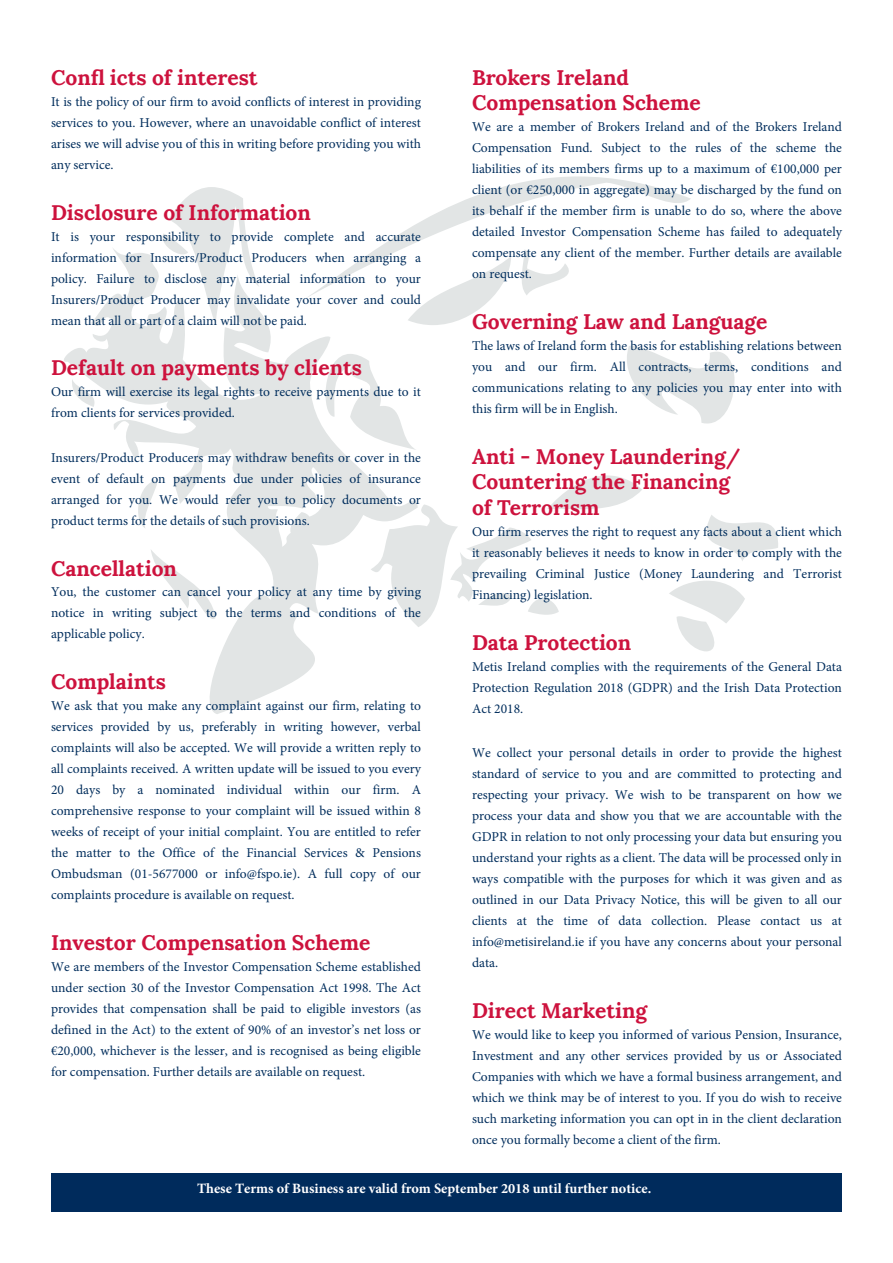
<style>
.page{position:relative;width:893px;height:1263px;background:#fff}
.page>*{position:absolute;margin:0;border:0;box-sizing:border-box;transform-origin:0 0}
.t1{font:700 21px/25.5px "Lora";color:#cd123d}
.t2{font:700 14.25px "Minion Pro";color:#fff}
.t3{font:13.5px/21px "Minion Pro";color:#002d5c;text-align:justify}
</style>
<div class="page">
<svg style="left:162px;top:187px;width:86px;height:60px"></svg>
<svg style="left:706px;top:515px;width:72px;height:46px"></svg>
<svg style="left:627px;top:346px;width:108px;height:77px"></svg>
<svg style="left:380px;top:176px;width:311px;height:71px"></svg>
<svg style="left:669px;top:581px;width:76px;height:70px"></svg>
<svg style="left:418px;top:256px;width:93px;height:69px"></svg>
<svg style="left:418px;top:475px;width:224px;height:152px"></svg>
<svg style="left:522px;top:250px;width:47px;height:45px"></svg>
<svg style="left:64px;top:247px;width:354px;height:467px"></svg>
<div style="left:51px;top:1174px;width:791px;height:38px;background:#002b5c"></div>
<h1 class="t1" style="left:51px;top:64px;width:208px">Confl icts of interest</h1>
<p class="t3" style="left:51px;top:91px;width:371px">It is the policy of our firm to avoid conflicts of interest in providing services to you. However, where an unavoidable conflict of interest arises we will advise you of this in writing before providing you with any service.</p>
<h1 class="t1" style="left:51px;top:199px;width:261px">Disclosure of Information</h1>
<p class="t3" style="left:51px;top:226px;width:371px">It is your responsibility to provide complete and accurate information for Insurers/Product Producers when arranging a policy. Failure to disclose any material information to your Insurers/Product Producer may invalidate your cover and could mean that all or part of a claim will not be paid.</p>
<h1 class="t1" style="left:51px;top:355px;width:312px">Default on payments by clients</h1>
<p class="t3" style="left:51px;top:382px;width:371px">Our firm will exercise its legal rights to receive payments due to it from clients for services provided.</p>
<p class="t3" style="left:51px;top:447px;width:371px">Insurers/Product Producers may withdraw benefits or cover in the event of default on payments due under policies of insurance arranged for you. We would refer you to policy documents or product terms for the details of such provisions.</p>
<h1 class="t1" style="left:51px;top:555px;width:127px">Cancellation</h1>
<p class="t3" style="left:51px;top:582px;width:371px">You, the customer can cancel your policy at any time by giving notice in writing subject to the terms and conditions of the applicable policy.</p>
<h1 class="t1" style="left:51px;top:669px;width:116px">Complaints</h1>
<p class="t3" style="left:51px;top:695px;width:371px">We ask that you make any complaint against our firm, relating to services provided by us, preferably in writing however, verbal complaints will also be accepted. We will provide a written reply to all complaints received. A written update will be issued to you every 20 days by a nominated individual within our firm. A comprehensive response to your complaint will be issued within 8 weeks of receipt of your initial complaint. You are entitled to refer the matter to the Office of the Financial Services &amp; Pensions Ombudsman (01-5677000 or info@fspo.ie). A full copy of our complaints procedure is available on request.</p>
<h1 class="t1" style="left:51px;top:930px;width:321px">Investor Compensation Scheme</h1>
<p class="t3" style="left:51px;top:956px;width:371px">We are members of the Investor Compensation Scheme established under section 30 of the Investor Compensation Act 1998. The Act provides that compensation shall be paid to eligible investors (as defined in the Act) to the extent of 90% of an investor’s net loss or €20,000, whichever is the lesser, and is recognised as being eligible for compensation. Further details are available on request.</p>
<h1 class="t1" style="left:472px;top:64px;width:230px">Brokers Ireland<br>Compensation Scheme</h1>
<p class="t3" style="left:472px;top:117px;width:371px">We are a member of Brokers Ireland and of the Brokers Ireland Compensation Fund. Subject to the rules of the scheme the liabilities of its members firms up to a maximum of €100,000 per client (or €250,000 in aggregate) may be discharged by the fund on its behalf if the member firm is unable to do so, where the above detailed Investor Compensation Scheme has failed to adequately compensate any client of the member. Further details are available on request.</p>
<h1 class="t1" style="left:472px;top:309px;width:297px">Governing Law and Language</h1>
<p class="t3" style="left:472px;top:335px;width:371px">The laws of Ireland form the basis for establishing relations between you and our firm. All contracts, terms, conditions and communications relating to any policies you may enter into with this firm will be in English.</p>
<h1 class="t1" style="left:472px;top:443px;width:270px">Anti - Money Laundering/<br>Countering the Financing of Terrorism</h1>
<p class="t3" style="left:472px;top:521px;width:371px">Our firm reserves the right to request any facts about a client which it reasonably believes it needs to know in order to comply with the prevailing Criminal Justice (Money Laundering and Terrorist Financing) legislation.</p>
<h1 class="t1" style="left:472px;top:629px;width:161px">Data Protection</h1>
<p class="t3" style="left:472px;top:656px;width:371px">Metis Ireland complies with the requirements of the General Data Protection Regulation 2018 (GDPR) and the Irish Data Protection Act 2018.</p>
<p class="t3" style="left:472px;top:742px;width:371px">We collect your personal details in order to provide the highest standard of service to you and are committed to protecting and respecting your privacy. We wish to be transparent on how we process your data and show you that we are accountable with the GDPR in relation to not only processing your data but ensuring you understand your rights as a client. The data will be processed only in ways compatible with the purposes for which it was given and as outlined in our Data Privacy Notice, this will be given to all our clients at the time of data collection. Please contact us at info@metisireland.ie if you have any concerns about your personal data.</p>
<h1 class="t1" style="left:472px;top:997px;width:177px">Direct Marketing</h1>
<p class="t3" style="left:472px;top:1024px;width:371px">We would like to keep you informed of various Pension, Insurance, Investment and any other services provided by us or Associated Companies with which we have a formal business arrangement, and which we think may be of interest to you. If you do wish to receive such marketing information you can opt in in the client declaration once you formally become a client of the firm.</p>
<p class="t2" style="left:197px;top:1178px;width:456px">These Terms of Business are valid from September 2018 until further notice.</p>
</div>
